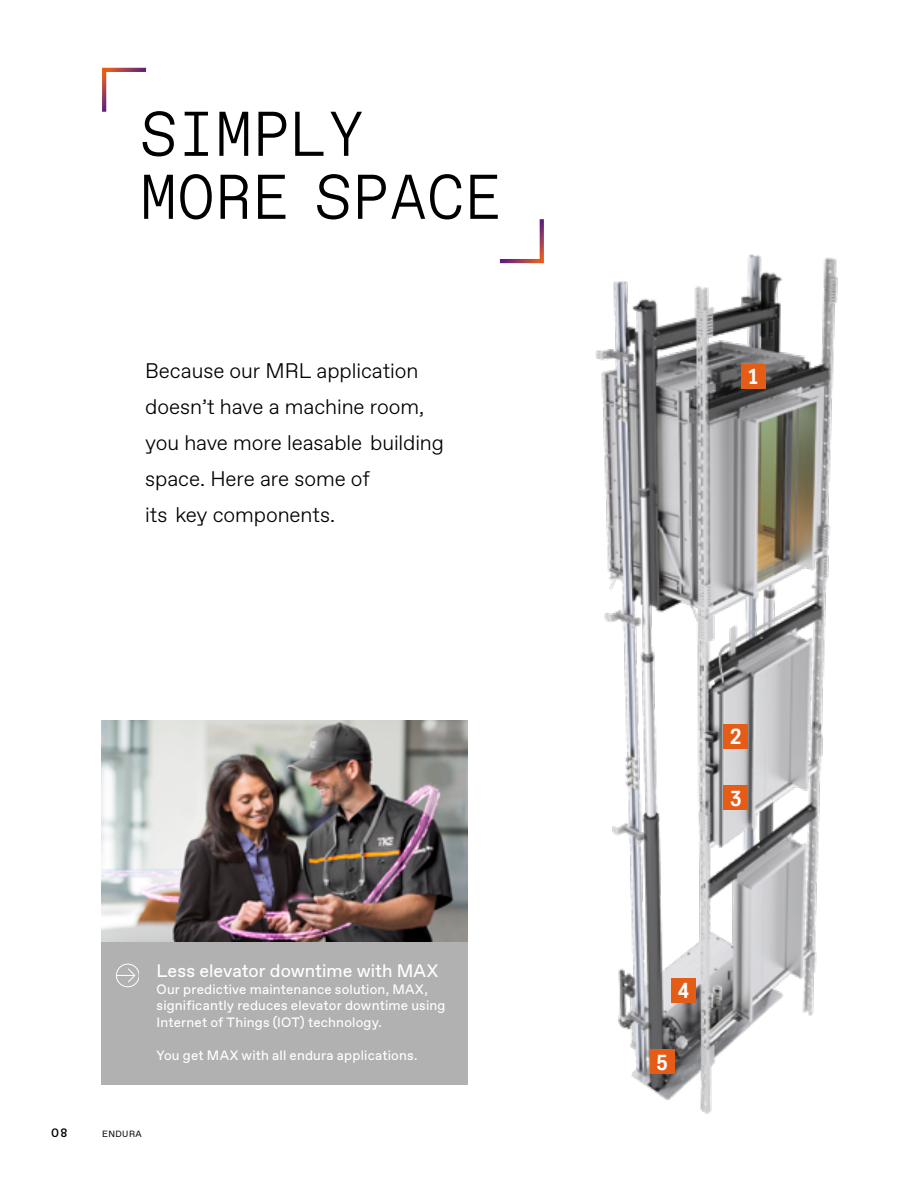
<style>
.page{position:relative;width:918px;height:1188px;background:#fff}
.page>*{position:absolute;margin:0;border:0;box-sizing:border-box;transform-origin:0 0}
.t1{font:300 63px/63px "TKE Type Mono";letter-spacing:-.005em;color:#000}
.t2{font:700 21.6px "TK Type";color:#fff}
.t3{font:300 21px/36px "TKE Type";letter-spacing:-.005em;color:#000}
.t4{font:18px "TKE Type";color:#fff}
.t5{font:13.5px/16.5px "TKE Type";letter-spacing:.015em;color:#fff}
.t6{font:500 12px "TKE Type";color:#000}
.t7{font:9px "TKE Type";letter-spacing:.05em;color:#000}
</style>
<div class="page">
<svg style="left:102px;top:67px;width:45px;height:45px"></svg>
<svg style="left:499px;top:219px;width:45px;height:45px"></svg>
<div style="left:101px;top:942px;width:367px;height:143px;background:#b1b1b2"></div>
<svg style="left:116px;top:964px;width:23px;height:23px"></svg>
<img style="left:101px;top:721px;width:367px;height:221px">
<img style="left:595px;top:254px;width:243px;height:860px">
<div style="left:724px;top:786px;width:24px;height:24px;background:#e55c17"></div>
<div style="left:724px;top:725px;width:24px;height:24px;background:#e55c17"></div>
<div style="left:741px;top:364px;width:24px;height:25px;background:#e55c17"></div>
<div style="left:650px;top:1050px;width:25px;height:24px;background:#e55c17"></div>
<div style="left:671px;top:978px;width:25px;height:24px;background:#e55c17"></div>
<h1 class="t1" style="left:140px;top:103px;width:364px">SIMPLY<br>MORE SPACE</h1>
<h3 class="t3" style="left:145px;top:353px;width:300px">Because our MRL application doesn’t have a machine room, you have more leasable building space. Here are some of<br>its key components.</h3>
<h3 class="t4" style="left:157px;top:961px;width:283px">Less elevator downtime with MAX</h3>
<p class="t5" style="left:157px;top:981px;width:290px">Our predictive maintenance solution, MAX, significantly reduces elevator downtime using<br>Internet of Things (IOT) technology.</p>
<p class="t5" style="left:157px;top:1047px;width:262px">You get MAX with all endura applications.</p>
<p class="t6" style="left:51px;top:1126px;width:18px">08</p>
<p class="t7" style="left:102px;top:1129px;width:41px">ENDURA</p>
<h2 class="t2" style="left:747px;top:365px;width:14px">1</h2>
<h2 class="t2" style="left:730px;top:725px;width:14px">2</h2>
<h2 class="t2" style="left:730px;top:786px;width:14px">3</h2>
<h2 class="t2" style="left:677px;top:978px;width:14px">4</h2>
<h2 class="t2" style="left:656px;top:1050px;width:14px">5</h2>
</div>
